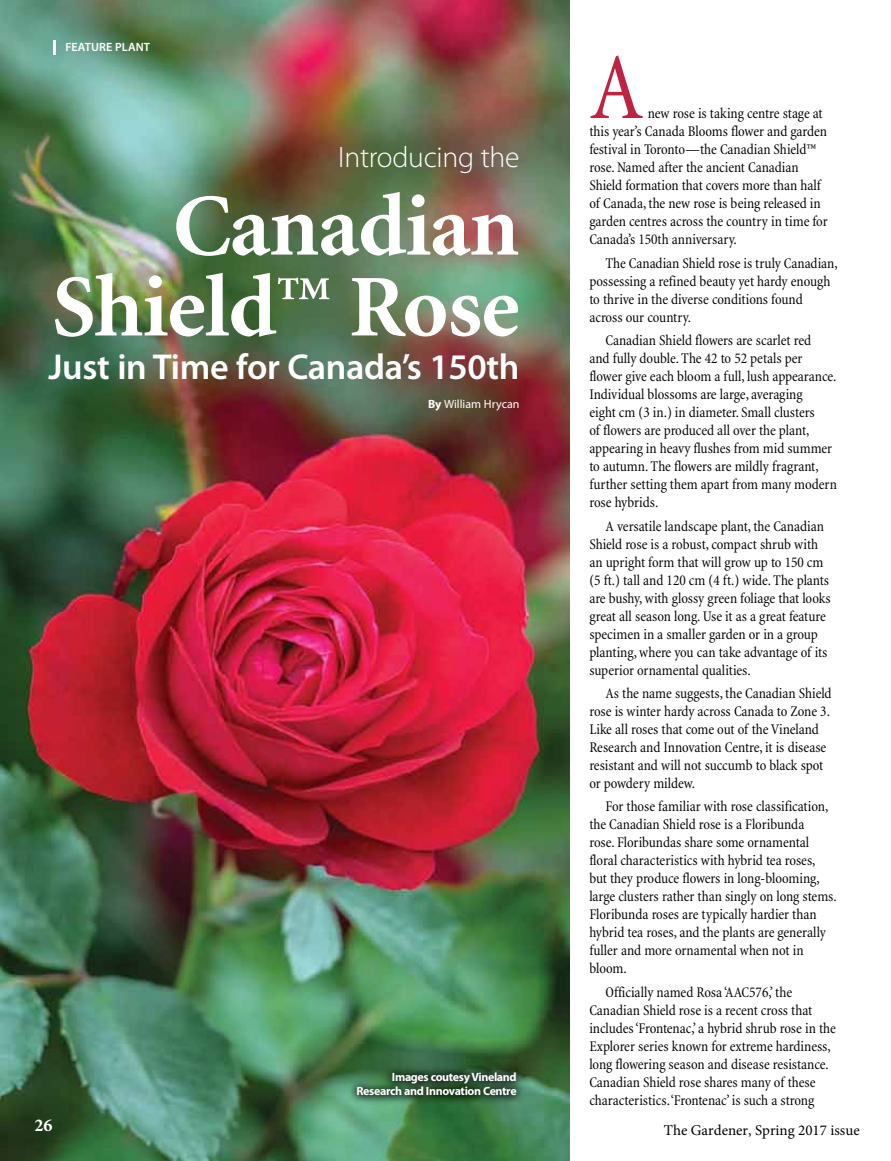
<style>
.page{position:relative;width:891px;height:1161px;background:#fff}
.page>*{position:absolute;margin:0;border:0;box-sizing:border-box;transform-origin:0 0}
.t1{font:condensed 96.15px "Minion";color:#be2342}
.t2{font:700 88.2px/80.8px "Minion";letter-spacing:-.01em;color:#fff;text-align:right}
.t3{font:600 36.15px "Myriad Pro";letter-spacing:-.01em;color:#fff}
.t4{font:300 29.55px "Myriad Pro";color:#fff}
.t5{font:700 18px "Minion Pro";color:#fff}
.t6{font:condensed 15px/18px "Minion";letter-spacing:-.005em;color:#000}
.t7{font:15px "Minion Pro";color:#000}
.t8{font:700 12px/14.2px "Myriad Pro";letter-spacing:-.03em;color:#fff;text-align:right}
.t9{font:12px "Myriad Pro";color:#fff}
.t10{font:600 12px "Myriad Pro";letter-spacing:.01em;color:#fff}
.s1{font-size:67.95px}
.s2{font-weight:700}
</style>
<div class="page">
<img style="left:0;top:0;width:569px;height:1161px">
<hr style="left:53px;top:40px;width:3px;height:14px;background:#fff">
<svg style="left:348px;top:1064px;width:178px;height:41px;background:#315c3c"></svg>
<p class="t10" style="left:65px;top:39px;width:79px">Feature Plant</p>
<h3 class="t4" style="left:338px;top:139px;width:183px">I ntroducing the</h3>
<h2 class="t2" style="left:52px;top:188px;width:469px">Canadian<br>Shield<span class="s1">™</span> Rose</h2>
<h3 class="t3" style="left:48px;top:344px;width:473px">Just in Time for Canada’s 150th</h3>
<p class="t9" style="left:428px;top:396px;width:93px"><span class="s2">By</span> William Hrycan</p>
<p class="t8" style="left:357px;top:1070px;width:162px">Images coutesy Vineland<br>Research and Innovation Centre</p>
<h1 class="t1" style="left:589px;top:38px;width:56px">A</h1>
<p class="t6" style="left:589px;top:105px;width:240px;text-indent:58px">new rose is taking centre stage at this year’s Canada Blooms flower and garden festival in Toronto—the Canadian Shield™ rose. Named after the ancient Canadian Shield formation that covers more than half of Canada, the new rose is being released in garden centres across the country in time for Canada’s 150th anniversary.</p>
<p class="t6" style="left:589px;top:255px;width:250px;text-indent:16px">The Canadian Shield rose is truly Canadian, possessing a refined beauty yet hardy enough to thrive in the diverse conditions found across our country.</p>
<p class="t6" style="left:589px;top:332px;width:249px;text-indent:16px">Canadian Shield flowers are scarlet red<br>and fully double. The 42 to 52 petals per flower give each bloom a full, lush appearance.<br>Individual blossoms are large, averaging<br>eight cm (3 in.) in diameter. Small clusters<br>of flowers are produced all over the plant, appearing in heavy flushes from mid summer to autumn. The flowers are mildly fragrant, further setting them apart from many modern rose hybrids.</p>
<p class="t6" style="left:589px;top:517px;width:243px;text-indent:16px">A versatile landscape plant, the Canadian Shield rose is a robust, compact shrub with an upright form that will grow up to 150 cm (5 ft.) tall and 120 cm (4 ft.) wide. The plants are bushy, with glossy green foliage that looks great all season long. Use it as a great feature specimen in a smaller garden or in a group planting, where you can take advantage of its superior ornamental qualities.</p>
<p class="t6" style="left:589px;top:685px;width:244px;text-indent:16px">As the name suggests, the Canadian Shield rose is winter hardy across Canada to Zone 3.<br>Like all roses that come out of the Vineland Research and Innovation Centre, it is disease resistant and will not succumb to black spot or powdery mildew.</p>
<p class="t6" style="left:589px;top:798px;width:249px;text-indent:16px">For those familiar with rose classification, the Canadian Shield rose is a Floribunda<br>rose. Floribundas share some ornamental floral characteristics with hybrid tea roses, but they produce flowers in long-blooming, large clusters rather than singly on long stems.<br>Floribunda roses are typically hardier than hybrid tea roses, and the plants are generally fuller and more ornamental when not in bloom.</p>
<p class="t6" style="left:589px;top:984px;width:248px;text-indent:16px">Officially named Rosa ‘AAC576,’ the Canadian Shield rose is a recent cross that includes ‘Frontenac,’ a hybrid shrub rose in the Explorer series known for extreme hardiness, long flowering season and disease resistance.<br>Canadian Shield rose shares many of these characteristics. ‘Frontenac’ is such a strong</p>
<p class="t5" style="left:34px;top:1112px;width:19px">26</p>
<p class="t7" style="left:664px;top:1120px;width:197px">The Gardener, Spring 2017 issue</p>
</div>
